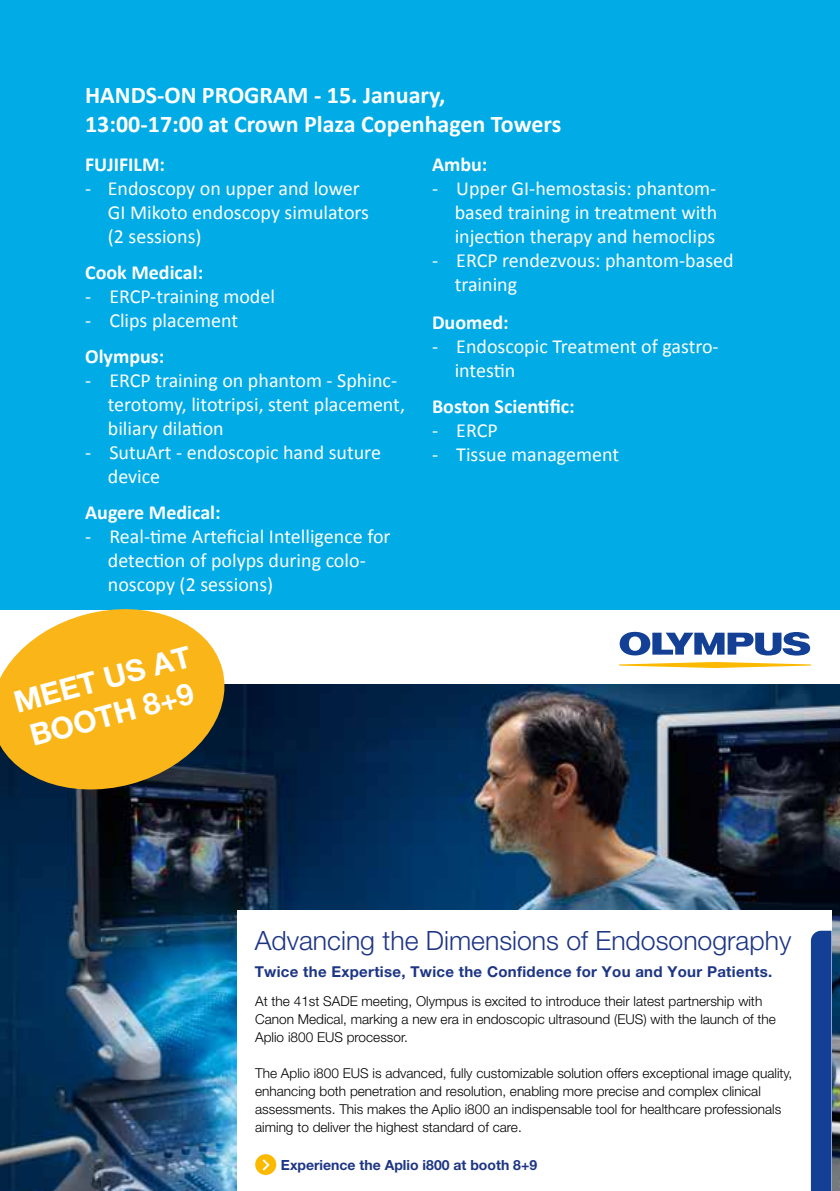
<style>
.page{position:relative;width:840px;height:1191px;background:#fff}
.page>*{position:absolute;margin:0;border:0;box-sizing:border-box;transform-origin:0 0}
.t1{font:700 30px/36px "Helvetica Neue LT Pro";color:#fff}
.t2{font:300 26.6px "Helvetica Neue LT Pro";color:#1d3585}
.t3{font:700 24px/28.8px "Calibri";color:#fff}
.t4{font:20px/24px "Calibri";color:#fff}
.t5{font:700 20px "Calibri";color:#fff}
.t6{font:700 15px "Helvetica Neue LT Pro";letter-spacing:.02em;color:#1d3585}
.t7{font:700 14px "Helvetica Neue LT Pro";color:#1d3585}
.t8{font:300 13.6px/18px "Helvetica Neue LT Pro";color:#000001}
</style>
<div class="page">
<div style="left:0;top:0;width:839px;height:609px;background:#00abe6"></div>
<img style="left:0;top:684px;width:839px;height:507px">
<svg style="left:619px;top:632px;width:190px;height:23px"></svg>
<svg style="left:619px;top:662px;width:191px;height:6px"></svg>
<div style="left:236px;top:910px;width:595px;height:281px;background:#fff"></div>
<div style="left:255px;top:1154px;width:21px;height:21px;background:#fbba00;border-radius:50%"></div>
<svg style="left:262px;top:1159px;width:7px;height:11px"></svg>
<svg style="left:0;top:609px;width:235px;height:192px;background:#cfa236"></svg>
<svg style="left:810px;top:930px;width:22px;height:261px;background:#234d9b"></svg>
<p class="t3" style="left:85px;top:80px;width:477px">HANDS-ON PROGRAM - 15. January,<br>13:00-17:00 at Crown Plaza Copenhagen Towers</p>
<p class="t5" style="left:85px;top:150px;width:81px">FUJIFILM:</p>
<p class="t4" style="left:108px;top:176px;width:262px;text-indent:-23px">- Endoscopy on upper and lower<br>GI Mikoto endoscopy simulators (2 sessions)</p>
<p class="t5" style="left:85px;top:258px;width:119px">Cook Medical:</p>
<p class="t4" style="left:85px;top:284px;width:191px">- ERCP-training model</p>
<p class="t4" style="left:85px;top:308px;width:154px">- Clips placement</p>
<p class="t5" style="left:85px;top:342px;width:81px">Olympus:</p>
<p class="t4" style="left:108px;top:368px;width:298px;text-indent:-23px">- ERCP training on phantom - Sphinc&shy;terotomy, litotripsi, stent placement, biliary dilation</p>
<p class="t4" style="left:108px;top:440px;width:274px;text-indent:-23px">- SutuArt - endoscopic hand suture device</p>
<p class="t5" style="left:85px;top:498px;width:137px">Augere Medical:</p>
<p class="t4" style="left:108px;top:524px;width:284px;text-indent:-23px">- Real-time Arteficial Intelligence for detection of polyps during colo&shy;noscopy (2 sessions)</p>
<p class="t5" style="left:432px;top:150px;width:57px">Ambu:</p>
<p class="t4" style="left:454px;top:176px;width:264px;text-align:justify;text-indent:-23px">- Upper GI-hemostasis: phantom&shy;based training in treatment with injection therapy and hemoclips</p>
<p class="t4" style="left:454px;top:248px;width:280px;text-indent:-23px">- ERCP rendezvous: phantom-based training</p>
<p class="t5" style="left:432px;top:308px;width:78px">Duomed:</p>
<p class="t4" style="left:454px;top:334px;width:265px;text-indent:-23px">- Endoscopic Treatment of gastro&shy;intestin</p>
<p class="t5" style="left:432px;top:392px;width:144px">Boston Scientific:</p>
<p class="t4" style="left:432px;top:418px;width:67px">- ERCP</p>
<p class="t4" style="left:432px;top:442px;width:188px">- Tissue management</p>
<h1 class="t1" style="left:10px;top:685px;width:183px;rotate:-15deg">MEET US AT<br>BOOTH 8+9</h1>
<h2 class="t2" style="left:254px;top:924px;width:538px">Advancing the Dimensions of Endosonography</h2>
<p class="t6" style="left:254px;top:962px;width:519px">Twice the Expertise, Twice the Confidence for You and Your Patients.</p>
<p class="t8" style="left:255px;top:992px;width:522px">At the 41st SADE meeting, Olympus is excited to introduce their latest partnership with<br>Canon Medical, marking a new era in endoscopic ultrasound (EUS) with the launch of the<br>Aplio i800 EUS processor.</p>
<p class="t8" style="left:255px;top:1064px;width:538px">The Aplio i800 EUS is advanced, fully customizable solution offers exceptional image quality, enhancing both penetration and resolution, enabling more precise and complex clinical assessments. This makes the Aplio i800 an indispensable tool for healthcare professionals aiming to deliver the highest standard of care.</p>
<p class="t7" style="left:281px;top:1156px;width:257px">Experience the Aplio i800 at booth 8+9</p>
</div>
